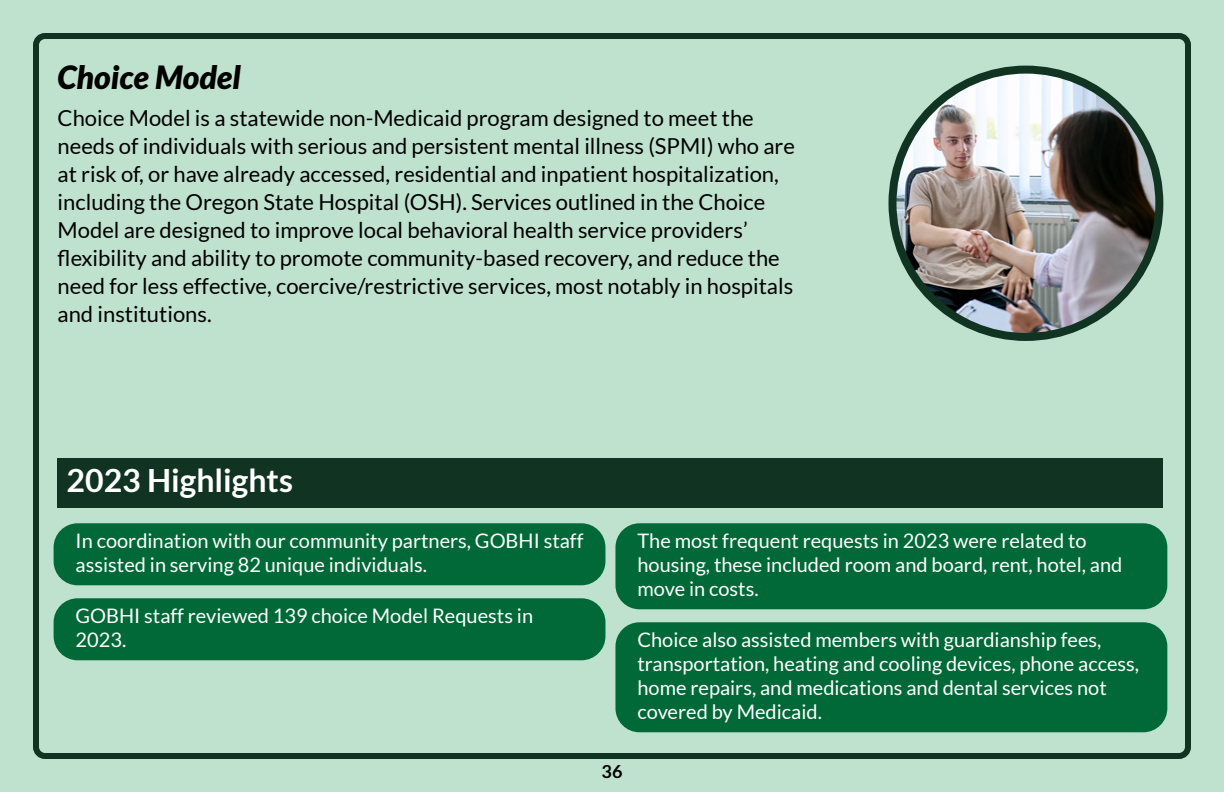
<style>
.page{position:relative;width:1224px;height:792px;background:#bfe2cf}
.page>*{position:absolute;margin:0;border:0;box-sizing:border-box;transform-origin:0 0}
.program_highlights_heading{font:700 32px "Lato";color:#fff}
.H2_black{font:italic 900 32px "Lato";color:#000}
.Main_text_1{font:22px/28px "Lato";color:#000}
.program_highlight_item{font:20px/24px "Lato";color:#fff}
.t1{font:700 18px "Lato";color:#000}
</style>
<div class="page">
<div style="left:33px;top:33px;width:1158px;height:726px;border:6px solid #132;border-radius:9px"></div>
<img style="left:892px;top:70px;width:267px;height:264px">
<div style="left:889px;top:66px;width:274px;height:275px;border:8px solid #132;border-radius:50%"></div>
<div style="left:58px;top:458px;width:1105px;height:50px;background:#132"></div>
<div style="left:54px;top:523px;width:551px;height:62px;background:#006937;border-radius:24px"></div>
<div style="left:54px;top:598px;width:551px;height:62px;background:#006937;border-radius:24px"></div>
<div style="left:615px;top:523px;width:552px;height:86px;background:#006937;border-radius:24px"></div>
<div style="left:615px;top:622px;width:552px;height:110px;background:#006937;border-radius:24px"></div>
<p class="H2_black" style="left:58px;top:59px;width:185px">Choice Model</p>
<p class="Main_text_1" style="left:58px;top:104px;width:739px">Choice Model is a statewide non-Medicaid program designed to meet the needs of individuals with serious and persistent mental illness (SPMI) who are at risk of, or have already accessed, residential and inpatient hospitalization, including the Oregon State Hospital (OSH). Services outlined in the Choice Model are designed to improve local behavioral health service providers’ flexibility and ability to promote community-based recovery, and reduce the need for less effective, coercive/restrictive services, most notably in hospitals and institutions.</p>
<p class="program_highlights_heading" style="left:67px;top:462px;width:228px">2023 Highlights</p>
<p class="program_highlight_item" style="left:76px;top:529px;width:509px">In coordination with our community partners, GOBHI staff assisted in serving 82 unique individuals.</p>
<p class="program_highlight_item" style="left:76px;top:604px;width:459px">GOBHI staff reviewed 139 choice Model Requests in<br>2023.</p>
<p class="program_highlight_item" style="left:637px;top:529px;width:486px">The most frequent requests in 2023 were related to housing, these included room and board, rent, hotel, and move in costs.</p>
<p class="program_highlight_item" style="left:637px;top:628px;width:503px">Choice also assisted members with guardianship fees, transportation, heating and cooling devices, phone access, home repairs, and medications and dental services not covered by Medicaid.</p>
<p class="t1" style="left:602px;top:762px;width:22px">36</p>
</div>
